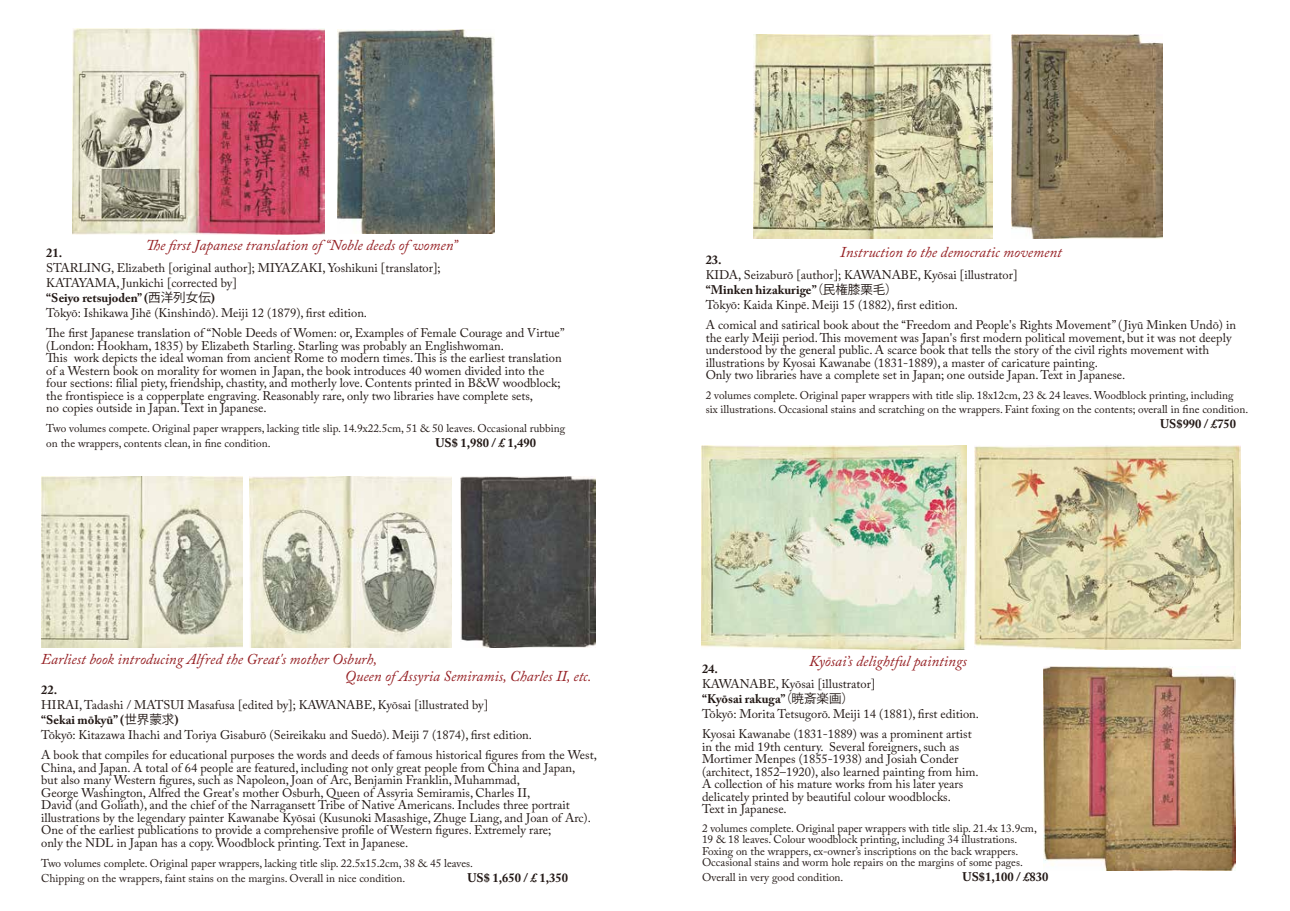
<style>
.page{position:relative;width:1290px;height:911px;background:#fff}
.page>*{position:absolute;margin:0;border:0;box-sizing:border-box;transform-origin:0 0}
.t1{font:italic 15px/16.2px "Adobe Caslon Pro";color:#951f23}
.t2{font:12.5px/12.5px "Adobe Caslon Pro";color:#221815}
.t3{font:700 12.5px "Adobe Caslon Pro";color:#221815}
.t4{font:11.25px/11.2px "Adobe Caslon Pro";color:#221815}
.s1{font-weight:700}
.s2{font-family:"Koz Go Pr 6 N"}
</style>
<div class="page">
<img style="left:337px;top:29px;width:158px;height:205px">
<img style="left:73px;top:28px;width:251px;height:206px">
<img style="left:460px;top:476px;width:135px;height:172px">
<img style="left:41px;top:476px;width:201px;height:172px">
<img style="left:249px;top:476px;width:202px;height:172px">
<img style="left:1011px;top:34px;width:151px;height:204px">
<img style="left:753px;top:34px;width:240px;height:204px">
<img style="left:974px;top:445px;width:267px;height:204px">
<img style="left:701px;top:446px;width:265px;height:203px">
<img style="left:1043px;top:666px;width:192px;height:204px">
<p class="t1" style="left:146px;top:237px;width:313px">The first Japanese translation of “Noble deeds of women”</p>
<p class="t3" style="left:46px;top:246px;width:18px">21.</p>
<p class="t2" style="left:46px;top:260px;width:396px;line-height:15px">STARLING, Elizabeth [original author]; MIYAZAKI, Yoshikuni [translator]; KATAYAMA, Junkichi [corrected by]<br><span class="s1">“Seiyo retsujoden” (</span><span class="s2">西洋列女伝</span><span class="s1">)<br></span>Tōkyō: Ishikawa Jihē (Kinshindō). Meiji 12 (1879), first edition.</p>
<p class="t2" style="left:46px;top:327px;width:520px">The first Japanese translation of “Noble Deeds of Women: or, Examples of Female Courage and Virtue” (London: Hookham, 1835) by Elizabeth Starling. Starling was probably an Englishwoman.<br>This work depicts the ideal woman from ancient Rome to modern times. This is the earliest translation of a Western book on morality for women in Japan, the book introduces 40 women divided into the four sections: filial piety, friendship, chastity, and motherly love. Contents printed in B&amp;W woodblock; the frontispiece is a copperplate engraving. Reasonably rare, only two libraries have complete sets,<br>no copies outside in Japan. Text in Japanese.</p>
<p class="t4" style="left:46px;top:421px;width:520px;line-height:15px">Two volumes compete. Original paper wrappers, lacking title slip. 14.9x22.5cm, 51 &amp; 50 leaves. Occasional rubbing on the wrappers, contents clean, in fine condition.</p>
<p class="t3" style="left:435px;top:436px;width:102px">US$ 1,980 / £ 1,490</p>
<p class="t1" style="left:345px;top:651px;width:248px;text-indent:-304px">Earliest book introducing Alfred the Great's mother Osburh,<br>Queen of Assyria Semiramis, Charles II, etc.</p>
<p class="t3" style="left:41px;top:682px;width:17px">22.</p>
<p class="t2" style="left:41px;top:697px;width:492px;line-height:15px">HIRAI, Tadashi / MATSUI Masafusa [edited by]; KAWANABE, Kyōsai [illustrated by]<br><span class="s1">“Sekai mōkyū” (</span><span class="s2">世界蒙求</span><span class="s1">)<br></span>Tōkyō: Kitazawa Ihachi and Toriya Gisaburō (Seireikaku and Suedō). Meiji 7 (1874), first edition.</p>
<p class="t2" style="left:41px;top:749px;width:557px">A book that compiles for educational purposes the words and deeds of famous historical figures from the West, China, and Japan. A total of 64 people are featured, including not only great people from China and Japan,<br>but also many Western figures, such as Napoleon, Joan of Arc, Benjamin Franklin, Muhammad,<br>George Washington, Alfred the Great's mother Osburh, Queen of Assyria Semiramis, Charles II,<br>David (and Goliath), and the chief of the Narragansett Tribe of Native Americans. Includes three portrait illustrations by the legendary painter Kawanabe Kyōsai (Kusunoki Masashige, Zhuge Liang, and Joan of Arc).<br>One of the earliest publications to provide a comprehensive profile of Western figures. Extremely rare;<br>only the NDL in Japan has a copy. Woodblock printing. Text in Japanese.</p>
<p class="t4" style="left:41px;top:855px;width:433px;line-height:15px">Two volumes complete. Original paper wrappers, lacking title slip. 22.5x15.2cm, 38 &amp; 45 leaves.<br>Chipping on the wrappers, faint stains on the margins. Overall in nice condition.</p>
<p class="t3" style="left:467px;top:870px;width:102px">US$ 1,650 / £ 1,350</p>
<p class="t1" style="left:840px;top:243px;width:223px">Instruction to the democratic movement</p>
<p class="t3" style="left:706px;top:252px;width:17px">23.</p>
<p class="t2" style="left:706px;top:267px;width:313px;line-height:15px">KIDA, Seizaburō [author]; KAWANABE, Kyōsai [illustrator] <span class="s1">“Minken hizakurige”</span><span class="s2">（民権膝栗毛）<br></span>Tōkyō: Kaida Kinpē. Meiji 15 (1882), first edition.</p>
<p class="t2" style="left:706px;top:318px;width:532px">A comical and satirical book about the “Freedom and People's Rights Movement” ( Jiyū Minken Undō) in the early Meiji period. This movement was Japan's first modern political movement, but it was not deeply understood by the general public. A scarce book that tells the story of the civil rights movement with illustrations by Kyosai Kawanabe (1831-1889), a master of caricature painting.<br>Only two libraries have a complete set in Japan; one outside Japan. Text in Japanese.</p>
<p class="t4" style="left:706px;top:388px;width:544px;line-height:13.8px">2 volumes complete. Original paper wrappers with title slip. 18x12cm, 23 &amp; 24 leaves. Woodblock printing, including six illustrations. Occasional stains and scratching on the wrappers. Faint foxing on the contents; overall in fine condition.</p>
<p class="t3" style="left:1160px;top:416px;width:77px">US$990 / £750</p>
<p class="t1" style="left:809px;top:652px;width:159px">Kyōsai’s delightful paintings</p>
<p class="t3" style="left:702px;top:661px;width:17px">24.</p>
<p class="t2" style="left:702px;top:676px;width:279px;line-height:15px">KAWANABE, Kyōsai [illustrator]<br><span class="s1">“Kyōsai rakuga”</span><span class="s2">（暁斎楽画）<br></span>Tōkyō: Morita Tetsugorō. Meiji 14 (1881), first edition.</p>
<p class="t2" style="left:702px;top:727px;width:278px">Kyosai Kawanabe (1831-1889) was a prominent artist in the mid 19th century. Several foreigners, such as Mortimer Menpes (1855-1938) and Josiah Conder (architect, 1852–1920), also learned painting from him.<br>A collection of his mature works from his later years delicately printed by beautiful colour woodblocks.<br>Text in Japanese.</p>
<p class="t4" style="left:702px;top:822px;width:336px">2 volumes complete. Original paper wrappers with title slip. 21.4x 13.9cm, 19 &amp; 18 leaves. Colour woodblock printing, including 34 illustrations.<br>Foxing on the wrappers, ex-owner’s inscriptions on the back wrappers.<br>Occasional stains and worm hole repairs on the margins of some pages.</p>
<p class="t4" style="left:702px;top:871px;width:143px">Overall in very good condition.</p>
<p class="t3" style="left:962px;top:869px;width:87px">US$1,100 / £830</p>
</div>
